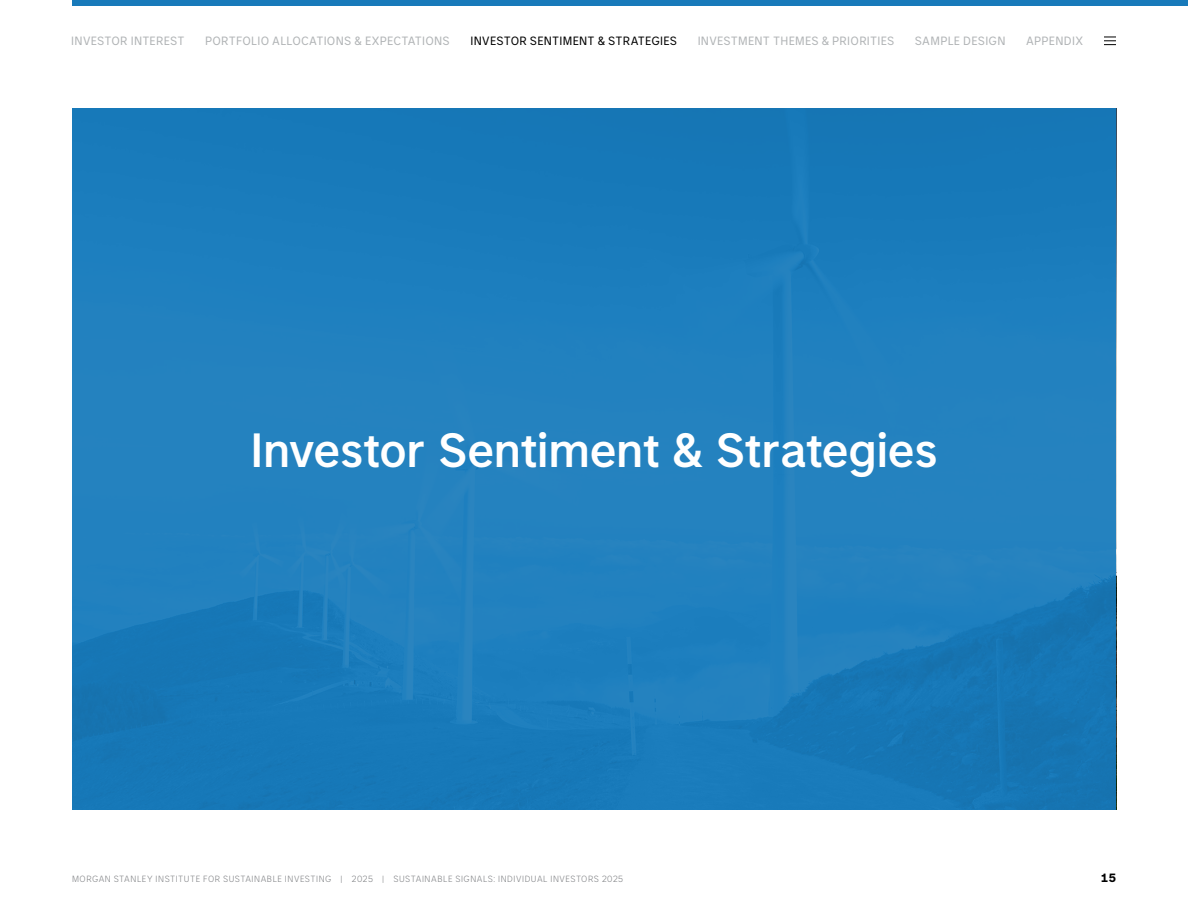
<style>
.page{position:relative;width:1188px;height:918px;background:#fff}
.page>*{position:absolute;margin:0;border:0;box-sizing:border-box;transform-origin:0 0}
.t1{font:500 48px "Morgan Stanley Sans";letter-spacing:-.01em;color:#fff}
.t2{font:12px "Morgan Stanley Sans";letter-spacing:.02em;color:#b1b4b6}
.t3{font:12px "Morgan Stanley Sans";letter-spacing:.015em;color:#000}
.t4{font:700 12px "Morgan Stanley Sans";color:#000}
.t5{font:300 9px "Morgan Stanley Sans";letter-spacing:.065em;color:#808285}
</style>
<div class="page">
<div style="left:72px;top:108px;width:1044px;height:702px;background:#187aba"></div>
<div style="left:72px;top:0;width:1116px;height:6px;background:#187aba"></div>
<svg style="left:1104px;top:37px;width:12px;height:8px"></svg>
<p class="t2" style="left:71px;top:33px;width:115px">INVESTOR INTEREST</p>
<p class="t2" style="left:205px;top:33px;width:246px">PORTFOLIO ALLOCATIONS &amp; EXPECTATIONS</p>
<p class="t3" style="left:470px;top:33px;width:208px">INVESTOR SENTIMENT &amp; STRATEGIES</p>
<p class="t2" style="left:698px;top:33px;width:198px">INVESTMENT THEMES &amp; PRIORITIES</p>
<p class="t2" style="left:915px;top:33px;width:92px">SAMPLE DESIGN</p>
<p class="t2" style="left:1026px;top:33px;width:58px">APPENDIX</p>
<h1 class="t1" style="left:250px;top:420px;width:689px">Investor Sentiment &amp; Strategies</h1>
<p class="t5" style="left:72px;top:873px;width:553px">MORGAN STANLEY INSTITUTE FOR SUSTAINABLE INVESTING | 2025 | SUSTAINABLE SIGNALS: INDIVIDUAL INVESTORS 2025</p>
<p class="t4" style="left:1101px;top:870px;width:16px">15</p>
</div>
